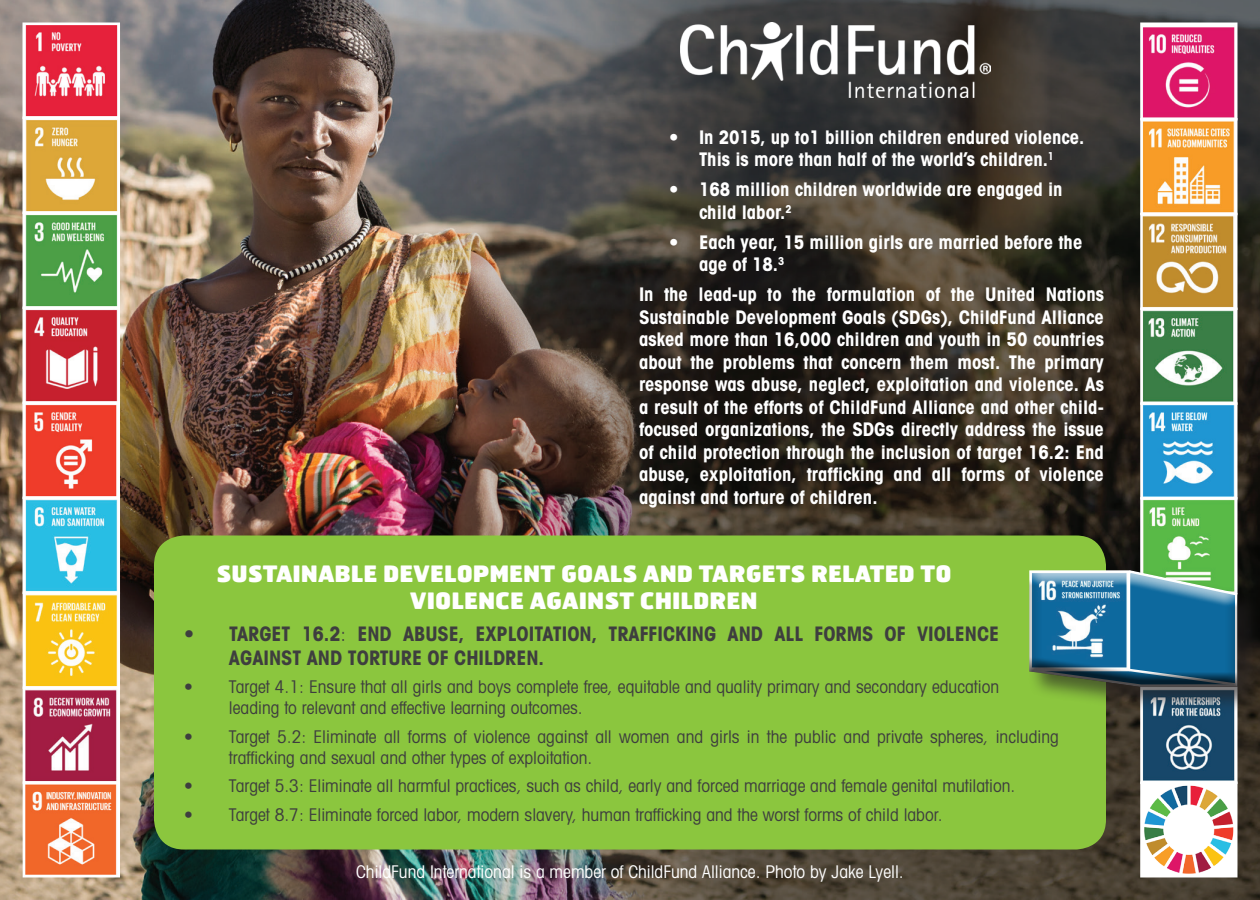
<style>
.page{position:relative;width:1260px;height:900px;background:#fff}
.page>*{position:absolute;margin:0;border:0;box-sizing:border-box;transform-origin:0 0}
.t1{font:900 22.5px/27px "Hermes";color:#fff;text-align:center}
.t2{font:700 condensed 20px/24px "Avant Garde";color:#3e3e3f}
.t3{font:700 condensed 18.75px/22.5px "Avant Garde";color:#fff}
.t4{font:condensed 17.5px/21px "Avant Garde";color:#3e3e3f}
.t5{font:condensed 17.5px "Avant Garde";color:#fff}
.s1{font-weight:400}
</style>
<div class="page">
<img style="left:0;top:0;width:1260px;height:900px">
<img style="left:25px;top:25px;width:92px;height:850px">
<div style="left:22px;top:22px;width:98px;height:97px;border:2px solid #fff"></div>
<div style="left:22px;top:116px;width:98px;height:98px;border:2px solid #fff"></div>
<div style="left:22px;top:212px;width:98px;height:97px;border:2px solid #fff"></div>
<div style="left:22px;top:307px;width:98px;height:97px;border:2px solid #fff"></div>
<div style="left:22px;top:402px;width:98px;height:97px;border:2px solid #fff"></div>
<div style="left:22px;top:497px;width:98px;height:97px;border:2px solid #fff"></div>
<div style="left:23px;top:592px;width:97px;height:97px;border:2px solid #fff"></div>
<div style="left:23px;top:686px;width:97px;height:98px;border:2px solid #fff"></div>
<div style="left:23px;top:781px;width:97px;height:97px;border:2px solid #fff"></div>
<img style="left:680px;top:22px;width:311px;height:75px">
<div style="left:154px;top:535px;width:952px;height:315px;background:#8bc63e;border-radius:30px"></div>
<img style="left:1143px;top:25px;width:92px;height:537px">
<div style="left:1140px;top:22px;width:98px;height:98px;border:2px solid #fff"></div>
<div style="left:1140px;top:118px;width:98px;height:97px;border:2px solid #fff"></div>
<div style="left:1140px;top:213px;width:98px;height:97px;border:2px solid #fff"></div>
<div style="left:1140px;top:308px;width:98px;height:97px;border:2px solid #fff"></div>
<div style="left:1140px;top:402px;width:98px;height:98px;border:2px solid #fff"></div>
<div style="left:1140px;top:497px;width:98px;height:97px;border:2px solid #fff"></div>
<img style="left:1143px;top:713px;width:92px;height:68px">
<div style="left:1140px;top:687px;width:98px;height:97px;border:2px solid #fff"></div>
<svg style="left:1143px;top:784px;width:92px;height:91px"></svg>
<div style="left:1140px;top:781px;width:98px;height:97px;border:2px solid #fff"></div>
<div style="left:1028px;top:569px;width:232px;height:144px;background:#231f20;opacity:.6"></div>
<div style="left:1014px;top:562px;width:226px;height:46px;background:#fff;opacity:.75"></div>
<div style="left:1014px;top:579px;width:226px;height:109px;background:#231f20;opacity:.8"></div>
<p class="t3" style="left:669px;top:125px;width:417px;text-align:center">• In 2015, up to1 billion children endured violence.<br>This is more than half of the world’s children.<sup>1</sup></p>
<p class="t3" style="left:699px;top:178px;width:365px;text-indent:-30px">• 168 million children worldwide are engaged in child labor.<sup>2</sup></p>
<p class="t3" style="left:699px;top:230px;width:385px;text-indent:-30px">• Each year, 15 million girls are married before the age of 18.<sup>3</sup></p>
<p class="t3" style="left:639px;top:283px;width:467px;text-align:justify">In the lead-up to the formulation of the United Nations Sustainable Development Goals (SDGs), ChildFund Alliance asked more than 16,000 children and youth in 50 countries about the problems that concern them most. The primary response was abuse, neglect, exploitation and violence. As a result of the efforts of ChildFund Alliance and other child&shy;focused organizations, the SDGs directly address the issue of child protection through the inclusion of target 16.2: End abuse, exploitation, trafficking and all forms of violence against and torture of children.</p>
<p class="t1" style="left:216px;top:560px;width:737px">SUSTAINABLE DEVELOPMENT GOALS AND TARGETS RELATED TO<br>VIOLENCE AGAINST CHILDREN</p>
<p class="t2" style="left:229px;top:621px;width:772px;text-indent:-45px"><span class="s1">•</span> TARGET 16.2<span class="s1">:</span> END ABUSE, EXPLOITATION, TRAFFICKING AND ALL FORMS OF VIOLENCE<br>AGAINST AND TORTURE OF CHILDREN.</p>
<p class="t4" style="left:229px;top:676px;width:772px;text-indent:-45px">• Target 4.1: Ensure that all girls and boys complete free, equitable and quality primary and secondary education leading to relevant and effective learning outcomes.</p>
<p class="t4" style="left:229px;top:726px;width:831px;text-indent:-45px">• Target 5.2: Eliminate all forms of violence against all women and girls in the public and private spheres, including trafficking and sexual and other types of exploitation.</p>
<p class="t4" style="left:184px;top:775px;width:833px">• Target 5.3: Eliminate all harmful practices, such as child, early and forced marriage and female genital mutilation.</p>
<p class="t4" style="left:184px;top:804px;width:760px">• Target 8.7: Eliminate forced labor, modern slavery, human trafficking and the worst forms of child labor.</p>
<p class="t5" style="left:356px;top:860px;width:549px">ChildFund International is a member of ChildFund Alliance. Photo by Jake Lyell.</p>
</div>
